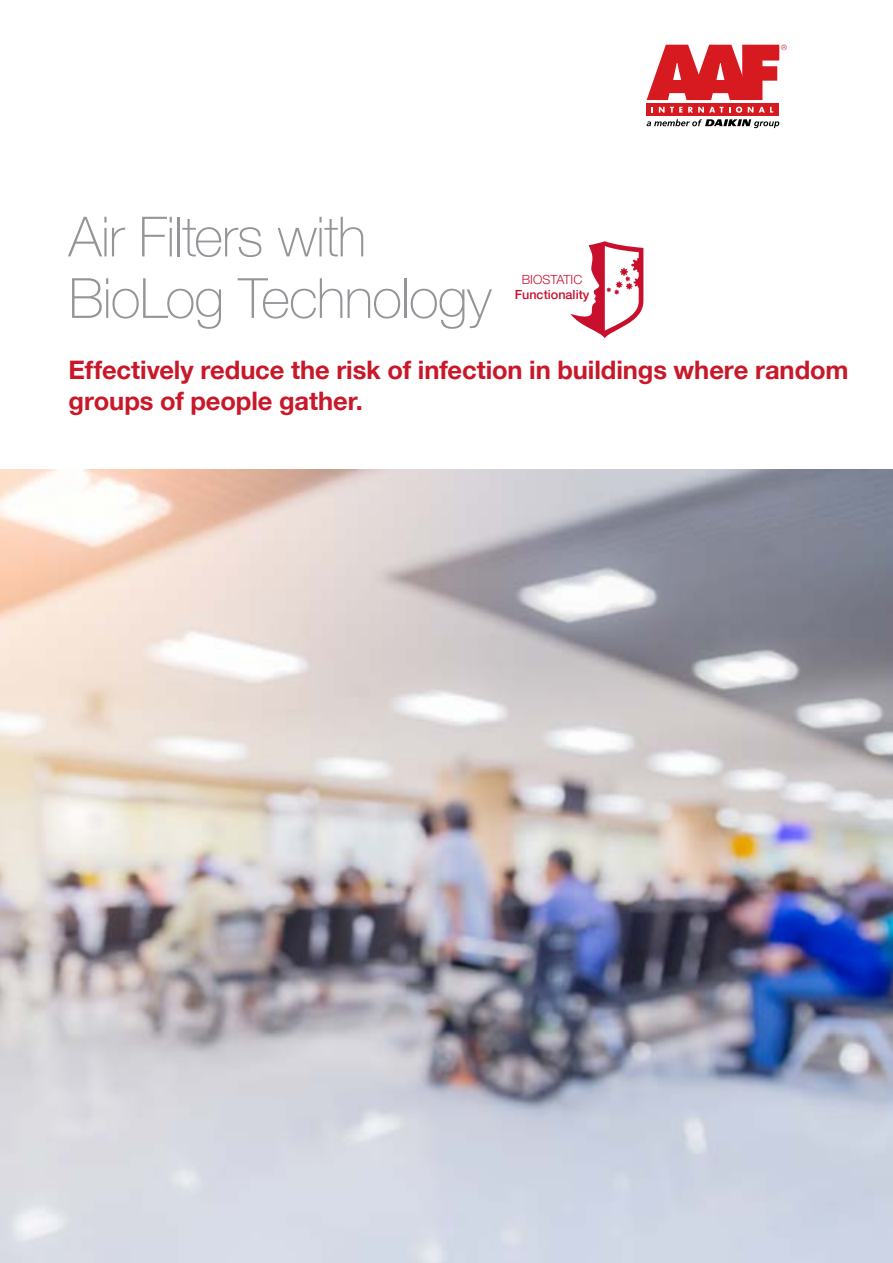
<style>
.page{position:relative;width:893px;height:1263px;background:#fff}
.page>*{position:absolute;margin:0;border:0;box-sizing:border-box;transform-origin:0 0}
.t1{font:100 55.5px/61.5px "Helvetica Neue LT Pro";letter-spacing:-.02em;color:#939598}
.t2{font:700 25.5px/30.6px "Helvetica Neue LT Pro";letter-spacing:-.005em;color:#c81829}
.t3{font:500 12.6px "Helvetica Neue LT Pro";color:#c8102e}
.t4{font:300 12.6px "Helvetica Neue LT Pro";color:#c8102e}
</style>
<div class="page">
<img style="left:0;top:469px;width:893px;height:794px">
<svg style="left:647px;top:45px;width:140px;height:55px"></svg>
<div style="left:647px;top:103px;width:132px;height:13px;background:#d71920"></div>
<svg style="left:659px;top:107px;width:23px;height:6px"></svg>
<svg style="left:688px;top:107px;width:42px;height:6px"></svg>
<svg style="left:736px;top:107px;width:6px;height:6px"></svg>
<svg style="left:748px;top:107px;width:5px;height:6px"></svg>
<svg style="left:759px;top:107px;width:14px;height:6px"></svg>
<svg style="left:647px;top:119px;width:132px;height:9px"></svg>
<svg style="left:570px;top:241px;width:73px;height:97px"></svg>
<h1 class="t1" style="left:69px;top:205px;width:425px">Air Filters with<br>BioLog Technology</h1>
<p class="t2" style="left:69px;top:354px;width:782px">Effectively reduce the risk of infection in buildings where random groups of people gather.</p>
<p class="t4" style="left:522px;top:271px;width:62px">BIOSTATIC</p>
<p class="t3" style="left:515px;top:287px;width:76px">Functionality</p>
</div>
